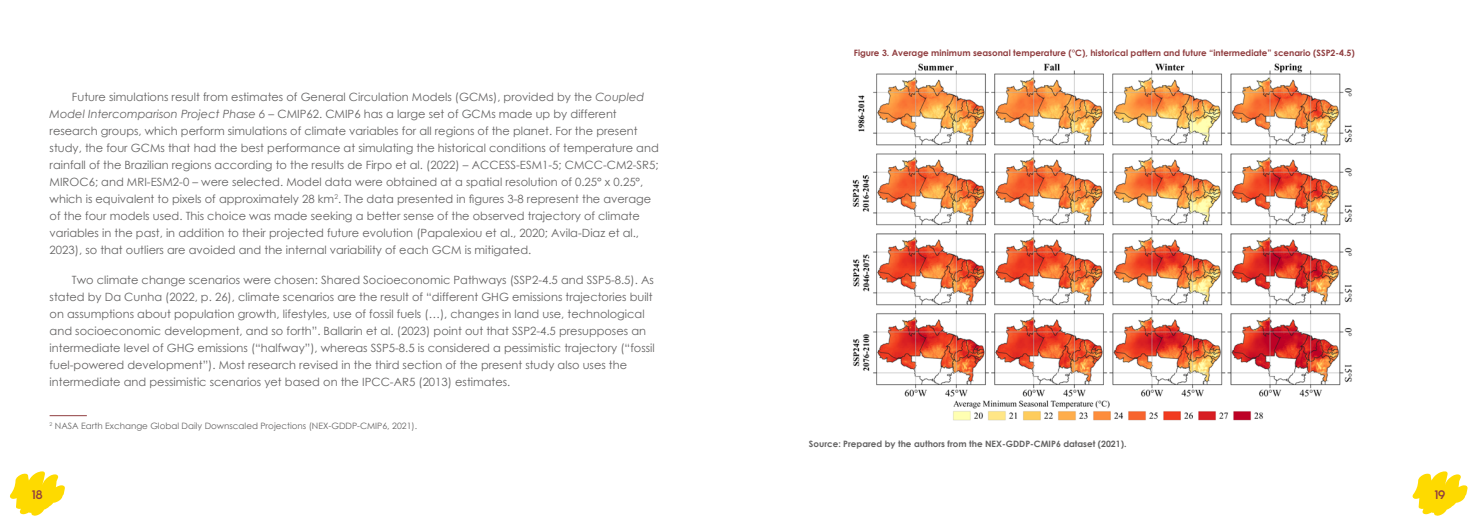
<style>
.page{position:relative;width:1474px;height:521px;background:#fff}
.page>*{position:absolute;margin:0;border:0;box-sizing:border-box;transform-origin:0 0}
.t1{font:11.38px/17.1px "Century Gothic";color:#646363}
.t2{font:500 10.5px "Dazzle Unicase";color:#903e40}
.t3{font:700 8.75px "Century Gothic";color:#903e40}
.t4{font:8.75px "Century Gothic";color:#646363}
.t5{font:700 8.75px "Century Gothic";color:#646363}
.s1{font-style:italic}
</style>
<div class="page">
<svg style="left:1412px;top:471px;width:55px;height:45px"></svg>
<svg style="left:10px;top:471px;width:55px;height:45px"></svg>
<hr style="left:50px;top:415px;width:37px;height:1px;background:#903e40">
<img style="left:852px;top:63px;width:500px;height:358px">
<p class="t1" style="left:50px;top:88px;width:610px;text-indent:22px">Future simulations result from estimates of General Circulation Models (GCMs), provided by the <span class="s1">Coupled Model Intercomparison Project Phase 6</span> – CMIP62. CMIP6 has a large set of GCMs made up by different research groups, which perform simulations of climate variables for all regions of the planet. For the present study, the four GCMs that had the best performance at simulating the historical conditions of temperature and rainfall of the Brazilian regions according to the results de Firpo et al. (2022) – ACCESS-ESM1-5; CMCC-CM2-SR5; MIROC6; and MRI-ESM2-0 – were selected. Model data were obtained at a spatial resolution of 0.25° x 0.25°, which is equivalent to pixels of approximately 28 km<sup>2</sup>. The data presented in figures 3-8 represent the average of the four models used. This choice was made seeking a better sense of the observed trajectory of climate variables in the past, in addition to their projected future evolution (Papalexiou et al., 2020; Avila-Diaz et al., 2023), so that outliers are avoided and the internal variability of each GCM is mitigated.</p>
<p class="t1" style="left:50px;top:271px;width:606px;text-indent:22px">Two climate change scenarios were chosen: Shared Socioeconomic Pathways (SSP2-4.5 and SSP5-8.5). As stated by Da Cunha (2022, p. 26), climate scenarios are the result of “different GHG emissions trajectories built on assumptions about population growth, lifestyles, use of fossil fuels (…), changes in land use, technological and socioeconomic development, and so forth”. Ballarin et al. (2023) point out that SSP2-4.5 presupposes an intermediate level of GHG emissions (“halfway”), whereas SSP5-8.5 is considered a pessimistic trajectory (“fossil fuel-powered development”). Most research revised in the third section of the present study also uses the intermediate and pessimistic scenarios yet based on the IPCC-AR5 (2013) estimates.</p>
<p class="t4" style="left:50px;top:419px;width:369px"><sup>2</sup> NASA Earth Exchange Global Daily Downscaled Projections (NEX-GDDP-CMIP6, 2021).</p>
<p class="t3" style="left:853px;top:46px;width:502px">Figure 3. Average minimum seasonal temperature (°C), historical pattern and future “intermediate” scenario (SSP2-4.5)</p>
<p class="t5" style="left:809px;top:437px;width:319px">Source: Prepared by the authors from the NEX-GDDP-CMIP6 dataset (2021).</p>
<p class="t2" style="left:32px;top:486px;width:12px">18</p>
<p class="t2" style="left:1434px;top:486px;width:12px">19</p>
</div>
